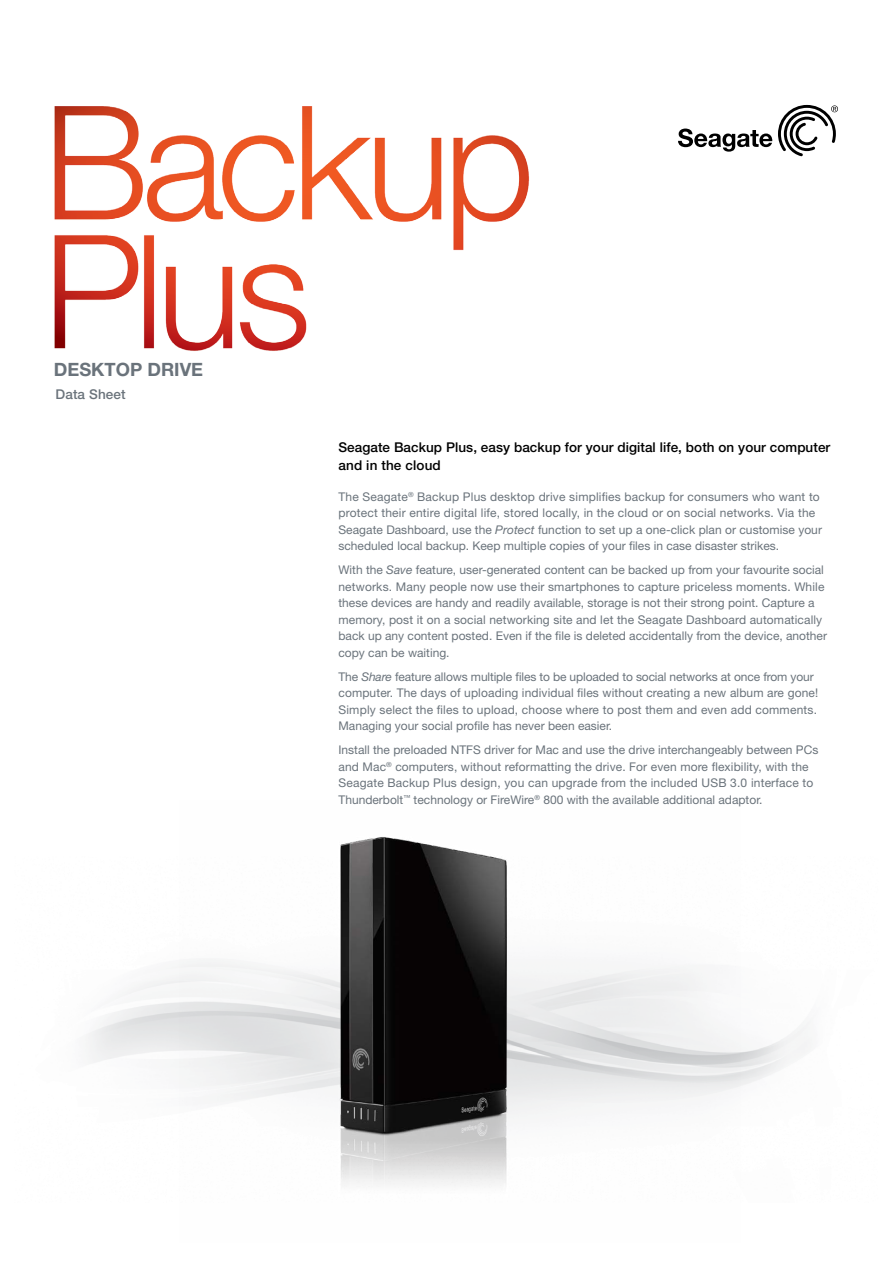
<style>
.page{position:relative;width:893px;height:1263px;background:#fff}
.page>*{position:absolute;margin:0;border:0;box-sizing:border-box;transform-origin:0 0}
.t1{font:700 18.3px "Helvetica Neue LT Std";color:#6a737b}
.t2{font:500 13.5px/18px "Helvetica Neue LT Std";letter-spacing:.005em;color:#000}
.t3{font:500 13.5px "Helvetica Neue LT Std";letter-spacing:.01em;color:#6a737b}
.t4{font:12px/16.5px "Helvetica Neue LT Std";letter-spacing:.005em;color:#6a737b}
.s1{font-style:italic}
</style>
<div class="page">
<img style="left:179px;top:837px;width:562px;height:362px">
<img style="left:54px;top:106px;width:476px;height:245px">
<svg style="left:678px;top:129px;width:94px;height:23px"></svg>
<svg style="left:778px;top:105px;width:60px;height:51px"></svg>
<h1 class="t1" style="left:54px;top:359px;width:151px">DESKTOP DRIVE</h1>
<p class="t3" style="left:55px;top:387px;width:72px">Data Sheet</p>
<p class="t2" style="left:338px;top:438px;width:493px">Seagate Backup Plus, easy backup for your digital life, both on your computer and in the cloud</p>
<p class="t4" style="left:338px;top:488px;width:485px">The Seagate<sup>®</sup> Backup Plus desktop drive simplifies backup for consumers who want to protect their entire digital life, stored locally, in the cloud or on social networks. Via the Seagate Dashboard, use the <span class="s1">Protect</span> function to set up a one-click plan or customise your scheduled local backup. Keep multiple copies of your files in case disaster strikes.</p>
<p class="t4" style="left:338px;top:562px;width:490px">With the <span class="s1">Save</span> feature, user-generated content can be backed up from your favourite social networks. Many people now use their smartphones to capture priceless moments. While these devices are handy and readily available, storage is not their strong point. Capture a memory, post it on a social networking site and let the Seagate Dashboard automatically back up any content posted. Even if the file is deleted accidentally from the device, another copy can be waiting.</p>
<p class="t4" style="left:338px;top:668px;width:481px">The <span class="s1">Share</span> feature allows multiple files to be uploaded to social networks at once from your computer. The days of uploading individual files without creating a new album are gone!<br>Simply select the files to upload, choose where to post them and even add comments.<br>Managing your social profile has never been easier.</p>
<p class="t4" style="left:338px;top:742px;width:481px">Install the preloaded NTFS driver for Mac and use the drive interchangeably between PCs and Mac<sup>®</sup> computers, without reformatting the drive. For even more flexibility, with the Seagate Backup Plus design, you can upgrade from the included USB 3.0 interface to Thunderbolt<sup>™</sup> technology or FireWire<sup>®</sup> 800 with the available additional adaptor.</p>
</div>
